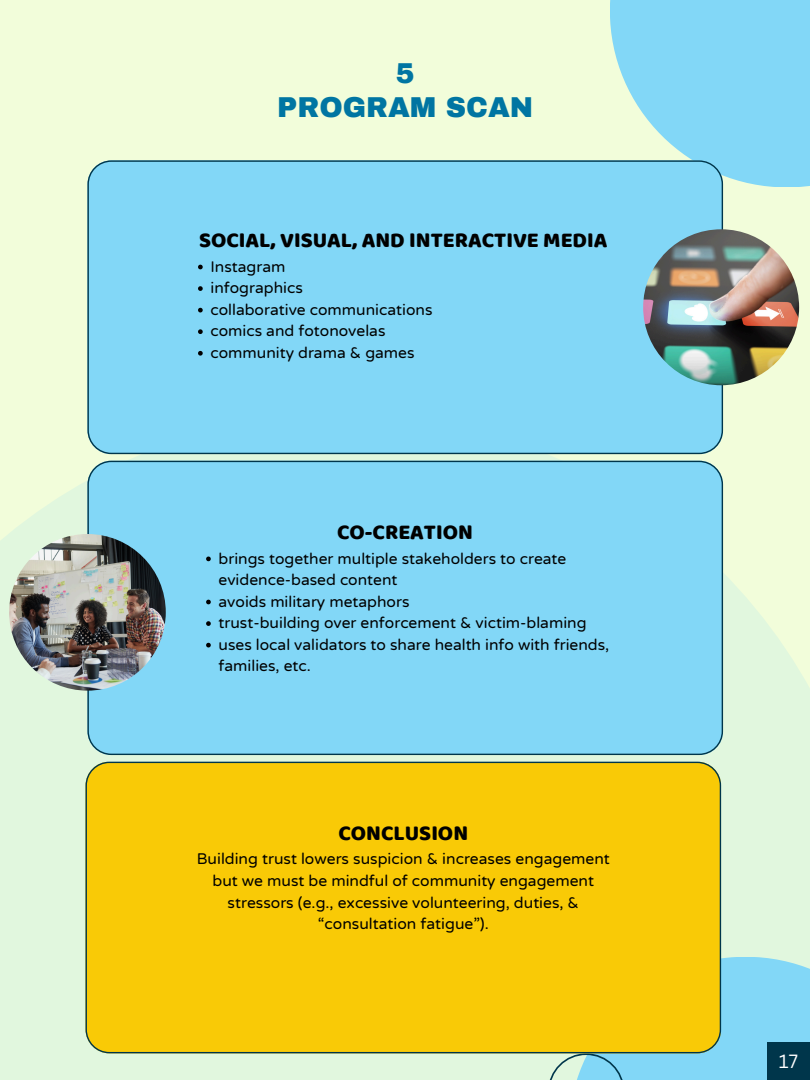
<style>
.page{position:relative;width:810px;height:1080px;background:#f2fdda}
.page>*{position:absolute;margin:0;border:0;box-sizing:border-box;transform-origin:0 0}
.t1{font:900 28.12px/33.8px "Archivo";color:#0075a2;text-align:center}
.t2{font:21.81px "Baloo Thambi";color:#000}
.t3{font:18.62px "Canva Sans";color:#fff}
.t4{font:15.62px/21.6px "Varela Round";color:#000}
</style>
<div class="page">
<div style="left:0;top:414px;width:810px;height:666px;background:linear-gradient(to bottom,#eefbda,#ddf6df)"></div>
<div style="left:569px;top:957px;width:241px;height:123px;background:#82d7f7"></div>
<div style="left:87px;top:461px;width:636px;height:294px;background:#82d7f7"></div>
<div style="left:610px;top:0;width:200px;height:187px;background:#82d7f7"></div>
<svg style="left:548px;top:1053px;width:76px;height:27px"></svg>
<div style="left:86px;top:762px;width:635px;height:291px;background:#f9ca06"></div>
<img style="left:9px;top:534px;width:157px;height:157px;border-radius:50%">
<svg style="left:206px;top:557px;width:5px;height:4px"></svg>
<svg style="left:206px;top:600px;width:5px;height:4px"></svg>
<svg style="left:206px;top:621px;width:5px;height:5px"></svg>
<svg style="left:206px;top:643px;width:5px;height:4px"></svg>
<div style="left:87px;top:160px;width:636px;height:294px;background:#82d7f7"></div>
<svg style="left:198px;top:265px;width:5px;height:4px"></svg>
<svg style="left:198px;top:286px;width:5px;height:5px"></svg>
<svg style="left:198px;top:308px;width:5px;height:4px"></svg>
<svg style="left:198px;top:329px;width:5px;height:5px"></svg>
<svg style="left:198px;top:351px;width:5px;height:5px"></svg>
<img style="left:643px;top:229px;width:156px;height:156px;border-radius:50%">
<div style="left:767px;top:1042px;width:43px;height:38px;background:#00364b"></div>
<h2 class="t1" style="left:277px;top:57px;width:258px">5<br>PROGRAM SCAN</h2>
<p class="t2" style="left:199px;top:224px;width:410px">SOCIAL, VISUAL, AND INTERACTIVE MEDIA</p>
<p class="t4" style="left:210px;top:256px;width:77px">Instagram</p>
<p class="t4" style="left:210px;top:278px;width:94px">infographics</p>
<p class="t4" style="left:210px;top:299px;width:224px">collaborative communications</p>
<p class="t4" style="left:210px;top:321px;width:177px">comics and fotonovelas</p>
<p class="t4" style="left:210px;top:342px;width:206px">community drama &amp; games</p>
<p class="t2" style="left:337px;top:516px;width:137px">CO-CREATION</p>
<p class="t4" style="left:219px;top:548px;width:349px">brings together multiple stakeholders to create evidence-based content</p>
<p class="t4" style="left:219px;top:591px;width:192px">avoids military metaphors</p>
<p class="t4" style="left:219px;top:613px;width:370px">trust-building over enforcement &amp; victim-blaming</p>
<p class="t4" style="left:219px;top:634px;width:392px">uses local validators to share health info with friends, families, etc.</p>
<p class="t2" style="left:338px;top:817px;width:131px">CONCLUSION</p>
<h2 class="t4" style="left:197px;top:849px;width:415px;text-align:center">Building trust lowers suspicion &amp; increases engagement but we must be mindful of community engagement stressors (e.g., excessive volunteering, duties, &amp; “consultation fatigue”).</h2>
<p class="t3" style="left:779px;top:1048px;width:21px">17</p>
</div>
